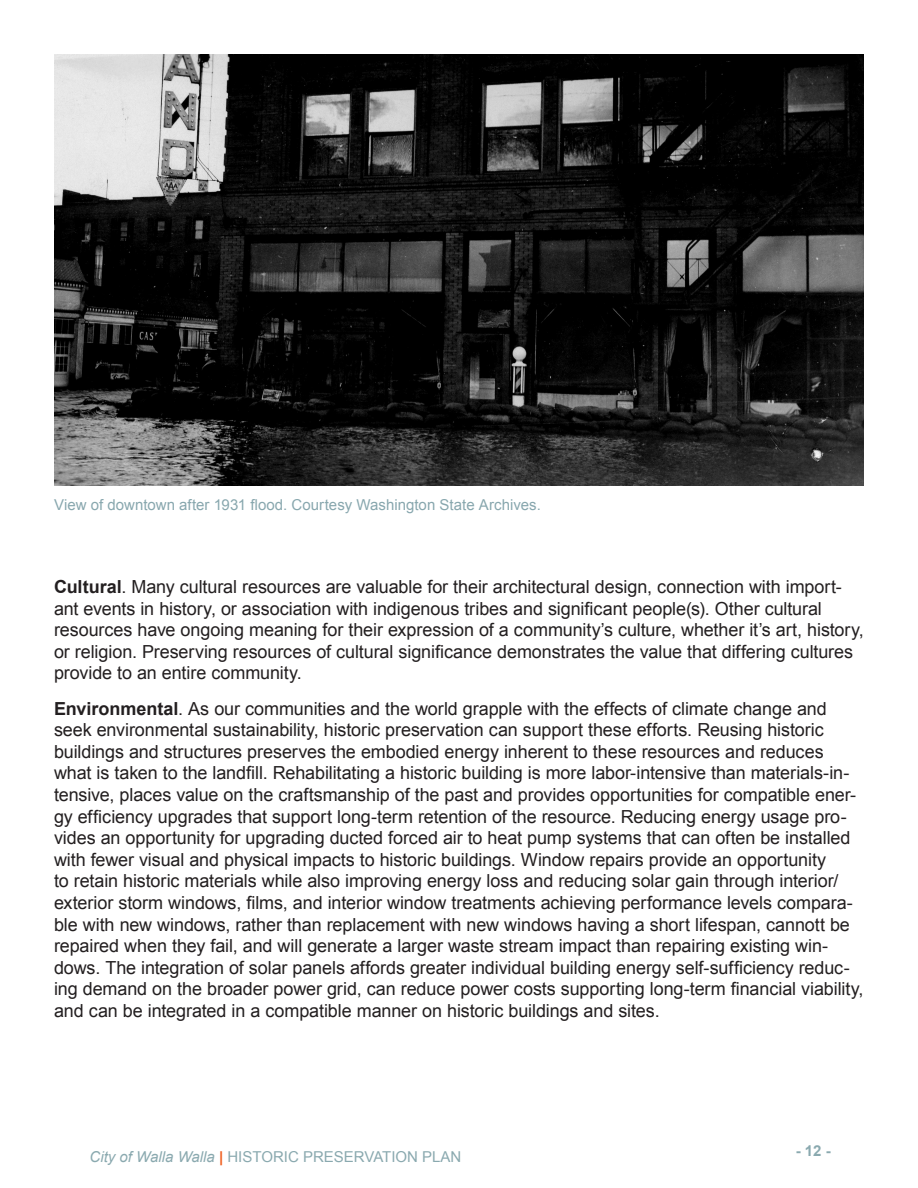
<style>
.page{position:relative;width:918px;height:1188px;background:#fff}
.page>*{position:absolute;margin:0;border:0;box-sizing:border-box;transform-origin:0 0}
.t1{font:18px/21.6px "Arial";letter-spacing:-.005em;color:#231f20}
.t2{font:15px "Arial";color:#88a7ae}
.t3{font:15px "Arial";color:#8aa9af}
.t4{font:700 15px "Arial";color:#8aa9af}
.s1{font-weight:700}
.s2{font-style:italic}
.s3{font-weight:700;color:#f06122}
</style>
<div class="page">
<img style="left:54px;top:54px;width:810px;height:431px">
<p class="t2" style="left:54px;top:494px;width:488px">View of downtown after 1931 flood. Courtesy Washington State Archives.</p>
<p class="t1" style="left:54px;top:576px;width:811px"><span class="s1">Cultural</span>. Many cultural resources are valuable for their architectural design, connection with import&shy;ant events in history, or association with indigenous tribes and significant people(s). Other cultural resources have ongoing meaning for their expression of a community’s culture, whether it’s art, history, or religion. Preserving resources of cultural significance demonstrates the value that differing cultures provide to an entire community.</p>
<p class="t1" style="left:54px;top:698px;width:811px"><span class="s1">Environmental</span>. As our communities and the world grapple with the effects of climate change and seek environmental sustainability, historic preservation can support these efforts. Reusing historic buildings and structures preserves the embodied energy inherent to these resources and reduces what is taken to the landfill. Rehabilitating a historic building is more labor-intensive than materials-in&shy;tensive, places value on the craftsmanship of the past and provides opportunities for compatible ener&shy;gy efficiency upgrades that support long-term retention of the resource. Reducing energy usage pro&shy;vides an opportunity for upgrading ducted forced air to heat pump systems that can often be installed with fewer visual and physical impacts to historic buildings. Window repairs provide an opportunity<br>to retain historic materials while also improving energy loss and reducing solar gain through interior/ exterior storm windows, films, and interior window treatments achieving performance levels compara&shy;ble with new windows, rather than replacement with new windows having a short lifespan, cannott be repaired when they fail, and will generate a larger waste stream impact than repairing existing win&shy;dows. The integration of solar panels affords greater individual building energy self-sufficiency reduc&shy;ing demand on the broader power grid, can reduce power costs supporting long-term financial viability, and can be integrated in a compatible manner on historic buildings and sites.</p>
<p class="t3" style="left:90px;top:1147px;width:373px"><span class="s2">City of Walla Walla</span> <span class="s3">|</span> HISTORIC PRESERVATION PLAN</p>
<p class="t4" style="left:796px;top:1141px;width:37px">- 12 -</p>
</div>
